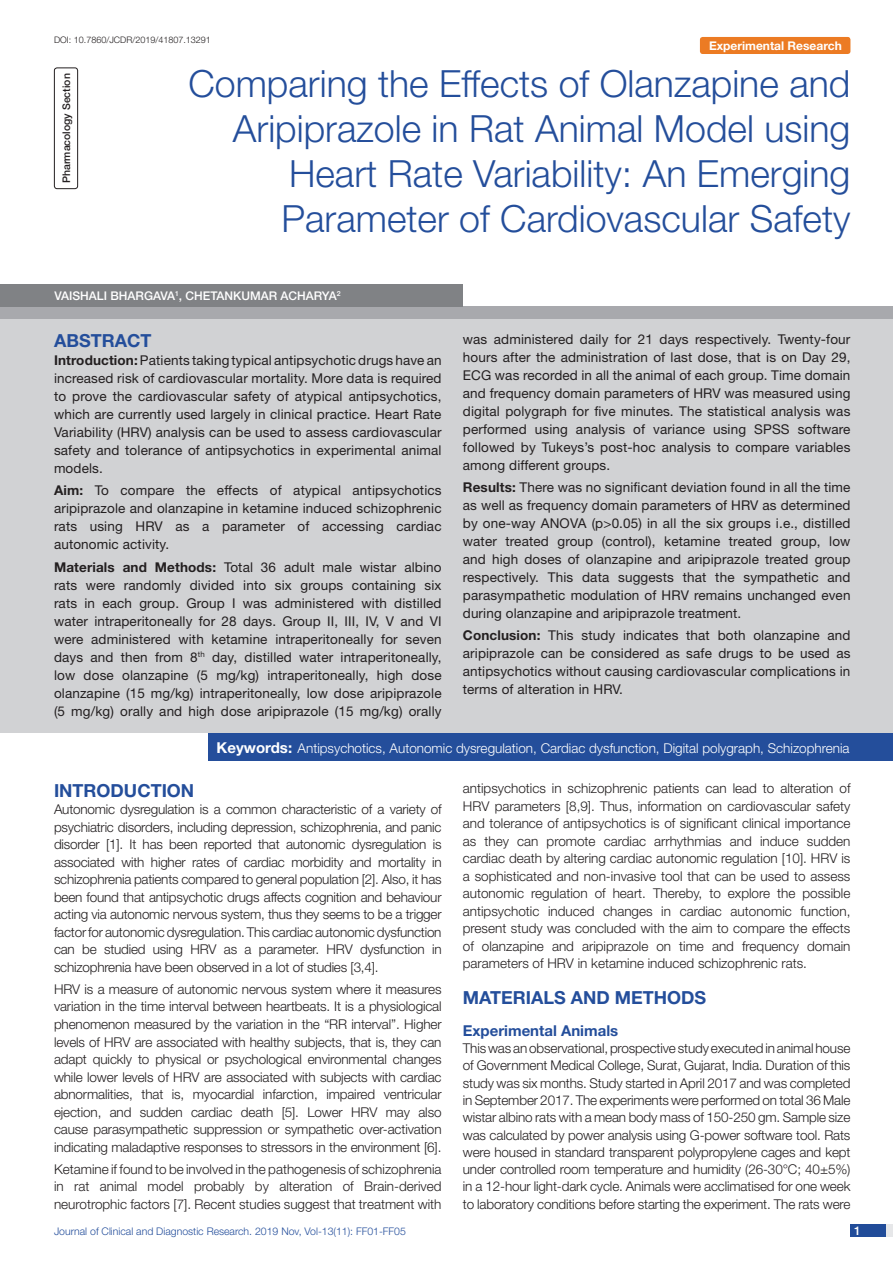
<style>
.page{position:relative;width:893px;height:1263px;background:#fff}
.page>*{position:absolute;margin:0;border:0;box-sizing:border-box;transform-origin:0 0}
.t1{font:300 37.5px/45px "Helvetica Neue";color:#244e9b;text-align:right}
.Heading{font:700 18px "Helvetica Neue";color:#244e9b}
.Abstract_head{font:700 18px "Helvetica Neue";color:#244e9b}
.HEAD_2{font:700 15px "Helvetica Neue";color:#244e9b}
.Body_text{font:300 13.5px/17.5px "Helvetica Neue";letter-spacing:-.01em;color:#231f20;text-align:justify}
.Abstract_Text{font:13.5px/18px "Helvetica Neue";letter-spacing:.01em;color:#231f20;text-align:justify}
.Key_words{font:300 13.5px "Helvetica Neue";color:#fff}
.Author{font:500 12px "Helvetica Neue";color:#fff}
.t2{font:700 12px "Helvetica Neue";color:#fff}
.t3{font:300 10.5px "Helvetica Neue";color:#244e9b}
.section{font:500 10.5px "Helvetica Neue";color:#231f20}
.DOI{font:300 9px "Helvetica Neue";color:#231f20}
.s1{font-weight:700}
.s2{font-weight:700;font-size:15px}
</style>
<div class="page">
<div style="left:850px;top:1224px;width:43px;height:13px;background:#e6e7e9"></div>
<div style="left:850px;top:1224px;width:35px;height:13px;background:#214c99"></div>
<div style="left:700px;top:37px;width:150px;height:17px;background:#ec7b23;border-radius:3px"></div>
<div style="left:54px;top:68px;width:24px;height:121px;border:1px solid #231f20;border-radius:3px"></div>
<div style="left:0;top:307px;width:893px;height:12px;background:#a8a9ad"></div>
<div style="left:0;top:284px;width:463px;height:23px;background:#808285"></div>
<div style="left:0;top:319px;width:893px;height:414px;background:#d1d2d4"></div>
<div style="left:208px;top:733px;width:685px;height:28px;background:#244e9b"></div>
<p class="DOI" style="left:54px;top:35px;width:158px">DOI: 10.7860/JCDR/2019/41807.13291</p>
<p class="t2" style="left:709px;top:38px;width:134px">Experimental Research</p>
<p class="section" style="left:60px;top:183px;width:111px;rotate:-90deg">PHARMACOLOGY SECTION</p>
<p class="t1" style="left:188px;top:60px;width:663px">Comparing the Effects of Olanzapine and Aripiprazole in Rat Animal Model using Heart Rate Variability: An Emerging Parameter of Cardiovascular Safety</p>
<p class="Author" style="left:54px;top:289px;width:288px">VAISHALI BHARGAVA<sup>1</sup>, CHETANKUMAR AC HARYA<sup>2</sup></p>
<p class="Abstract_head" style="left:54px;top:329px;width:99px">ABSTRACT</p>
<p class="Abstract_Text" style="left:54px;top:351px;width:389px"><span class="s1">Introduction:</span> Patients taking typical antipsychotic drugs have an increased risk of cardiovascular mortality. More data is required to prove the cardiovascular safety of atypical antipsychotics, which are currently used largely in clinical practice. Heart Rate Variability (HRV) analysis can be used to assess cardiovascular safety and tolerance of antipsychotics in experimental animal models.</p>
<p class="Abstract_Text" style="left:54px;top:481px;width:389px"><span class="s1">Aim:</span> To compare the effects of atypical antipsychotics aripiprazole and olanzapine in ketamine induced schizophrenic rats using HRV as a parameter of accessing cardiac autonomic activity.</p>
<p class="Abstract_Text" style="left:54px;top:557px;width:389px"><span class="s1">Materials and Methods:</span> Total 36 adult male wistar albino rats were randomly divided into six groups containing six rats in each group. Group I was administered with distilled water intraperitoneally for 28 days. Group II, III, IV, V and VI were administered with ketamine intraperitoneally for seven days and then from 8<sup>th</sup> day, distilled water intraperitoneally, low dose olanzapine (5 mg/kg) intraperitoneally, high dose olanzapine (15 mg/kg) intraperitoneally, low dose aripiprazole (5 mg/kg) orally and high dose aripiprazole (15 mg/kg) orally</p>
<p class="Abstract_Text" style="left:463px;top:330px;width:389px">was administered daily for 21 days respectively. Twenty-four hours after the administration of last dose, that is on Day 29, ECG was recorded in all the animal of each group. Time domain and frequency domain parameters of HRV was measured using digital polygraph for five minutes. The statistical analysis was performed using analysis of variance using SPSS software followed by Tukeys’s post-hoc analysis to compare variables among different groups.</p>
<p class="Abstract_Text" style="left:463px;top:478px;width:389px"><span class="s1">Results:</span> There was no significant deviation found in all the time as well as frequency domain parameters of HRV as determined by one-way ANOVA (p&gt;0.05) in all the six groups i.e., distilled water treated group (control), ketamine treated group, low and high doses of olanzapine and aripiprazole treated group respectively. This data suggests that the sympathetic and parasympathetic modulation of HRV remains unchanged even during olanzapine and aripiprazole treatment.</p>
<p class="Abstract_Text" style="left:463px;top:626px;width:389px"><span class="s1">Conclusion:</span> This study indicates that both olanzapine and aripiprazole can be considered as safe drugs to be used as antipsychotics without causing cardiovascular complications in terms of alteration in HRV.</p>
<p class="Key_words" style="left:217px;top:739px;width:634px"><span class="s2">Keywords:</span> Antipsychotics, Autonomic dysregulation, Cardiac dysfunction, Digital polygraph, Schizophrenia</p>
<p class="Heading" style="left:54px;top:779px;width:142px">INTRODUCTION</p>
<p class="Body_text" style="left:54px;top:800px;width:389px">Autonomic dysregulation is a common characteristic of a variety of psychiatric disorders, including depression, schizophrenia, and panic disorder [1]. It has been reported that autonomic dysregulation is associated with higher rates of cardiac morbidity and mortality in schizophrenia patients compared to general population [2]. Also, it has been found that antipsychotic drugs affects cognition and behaviour acting via autonomic nervous system, thus they seems to be a trigger factor for autonomic dysregulation. This cardiac autonomic dysfunction can be studied using HRV as a parameter. HRV dysfunction in schizophrenia have been observed in a lot of studies [3,4].</p>
<p class="Body_text" style="left:54px;top:980px;width:389px">HRV is a measure of autonomic nervous system where it measures variation in the time interval between heartbeats. It is a physiological phenomenon measured by the variation in the “RR interval”. Higher levels of HRV are associated with healthy subjects, that is, they can adapt quickly to physical or psychological environmental changes while lower levels of HRV are associated with subjects with cardiac abnormalities, that is, myocardial infarction, impaired ventricular ejection, and sudden cardiac death [5]. Lower HRV may also cause parasympathetic suppression or sympathetic over-activation indicating maladaptive responses to stressors in the environment [6].</p>
<p class="Body_text" style="left:54px;top:1160px;width:389px">Ketamine if found to be involved in the pathogenesis of schizophrenia in rat animal model probably by alteration of Brain-derived neurotrophic factors [7]. Recent studies suggest that treatment with</p>
<p class="Body_text" style="left:463px;top:779px;width:389px">antipsychotics in schizophrenic patients can lead to alteration of HRV parameters [8,9]. Thus, information on cardiovascular safety and tolerance of antipsychotics is of significant clinical importance as they can promote cardiac arrhythmias and induce sudden cardiac death by altering cardiac autonomic regulation [10]. HRV is a sophisticated and non-invasive tool that can be used to assess autonomic regulation of heart. Thereby, to explore the possible antipsychotic induced changes in cardiac autonomic function, present study was concluded with the aim to compare the effects of olanzapine and aripiprazole on time and frequency domain parameters of HRV in ketamine induced schizophrenic rats.</p>
<p class="Heading" style="left:463px;top:986px;width:245px">MATERIALS AND METHODS</p>
<p class="HEAD_2" style="left:463px;top:1021px;width:157px">Experimental Animals</p>
<p class="Body_text" style="left:463px;top:1039px;width:389px">This was an observational, prospective study executed in animal house of Government Medical College, Surat, Gujarat, India. Duration of this study was six months. Study started in April 2017 and was completed in September 2017. The experiments were performed on total 36 Male wistar albino rats with a mean body mass of 150-250 gm. Sample size was calculated by power analysis using G-power software tool. Rats were housed in standard transparent polypropylene cages and kept under controlled room temperature and humidity (26-30°C; 40±5%) in a 12-hour light-dark cycle. Animals were acclimatised for one week to laboratory conditions before starting the experiment. The rats were</p>
<p class="t3" style="left:54px;top:1225px;width:353px">Journal of Clinical and Diagnostic Research. 2019 Nov, Vol-13(11): FF01-FF05</p>
<p class="Author" style="left:854px;top:1223px;width:8px">1</p>
</div>
